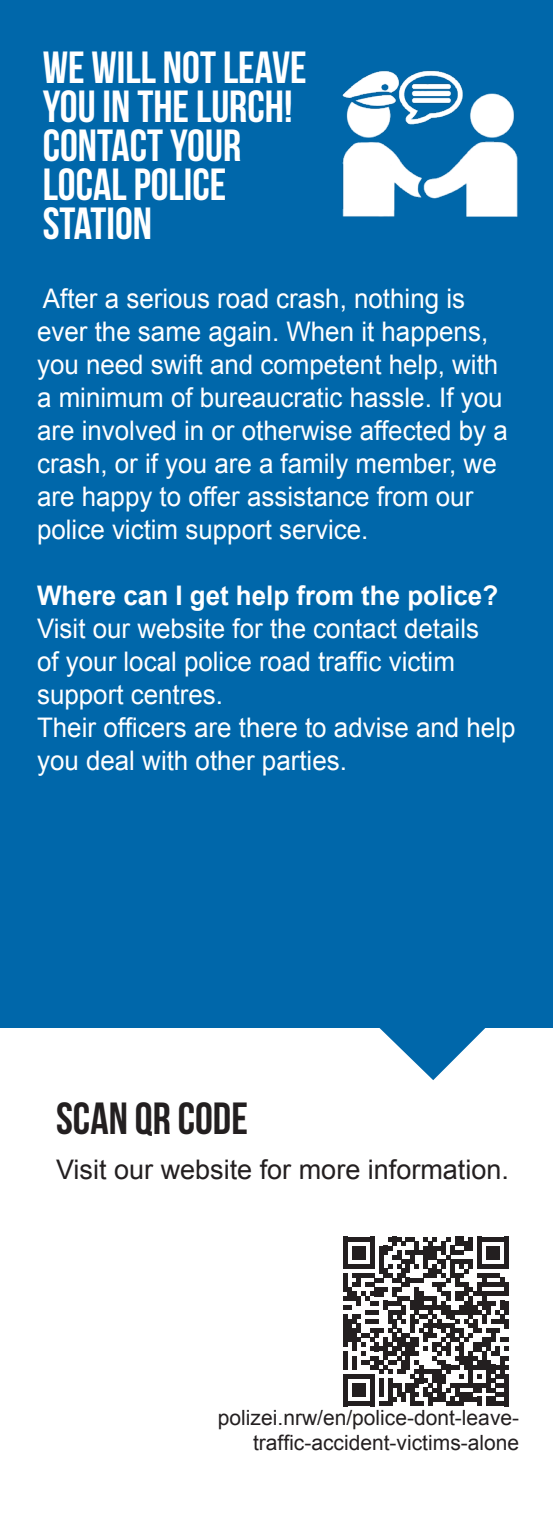
<style>
.page{position:relative;width:553px;height:1531px;background:#fff}
.page>*{position:absolute;margin:0;border:0;box-sizing:border-box;transform-origin:0 0}
.t1{font:45px/39px "Bebas Neue";color:#fff}
.t2{font:45px "Bebas Neue";color:#231f20}
.t3{font:27px/33px "Arial";color:#fff;scale:.96 1}
.t4{font:27px "Arial";color:#231f20}
.t5{font:21px/25.2px "Arial";color:#231f20;text-align:right}
.s1{font-weight:700}
</style>
<div class="page">
<div style="left:0;top:0;width:553px;height:1027px;background:#0067aa"></div>
<img style="left:342px;top:70px;width:176px;height:147px">
<svg style="left:372px;top:1027px;width:122px;height:53px"></svg>
<svg style="left:343px;top:1237px;width:166px;height:169px"></svg>
<div style="left:504px;top:1374px;width:5px;height:32px;background:#231f20"></div>
<p class="t1" style="left:43px;top:48px;width:265px">WE WILL NOT LEAVE<br>YOU IN THE LURCH!</p>
<p class="t1" style="left:43px;top:126px;width:200px">CONTACT YOUR</p>
<p class="t1" style="left:43px;top:165px;width:185px">LOCAL POLICE<br>STATION</p>
<p class="t3" style="left:37px;top:282px;width:492px">After a serious road crash, nothing is ever the same again. When it happens, you need swift and competent help, with a minimum of bureaucratic hassle. If you are involved in or otherwise affected by a crash, or if you are a family member, we are happy to offer assistance from our police victim support service.</p>
<p class="t3" style="left:37px;top:579px;width:482px"><span class="s1">Where can I get help from the police?<br></span>Visit our website for the contact details of your local police road traffic victim support centres.</p>
<p class="t3" style="left:37px;top:711px;width:500px">Their officers are there to advise and help you deal with other parties.</p>
<p class="t2" style="left:56px;top:1094px;width:193px">SCAN QR CODE</p>
<p class="t4" style="left:56px;top:1152px;width:454px">Visit our website for more information.</p>
<p class="t5" style="left:218px;top:1405px;width:303px">polizei.nrw/en/police-dont-leave&shy;traffic-accident-victims-alone</p>
</div>
